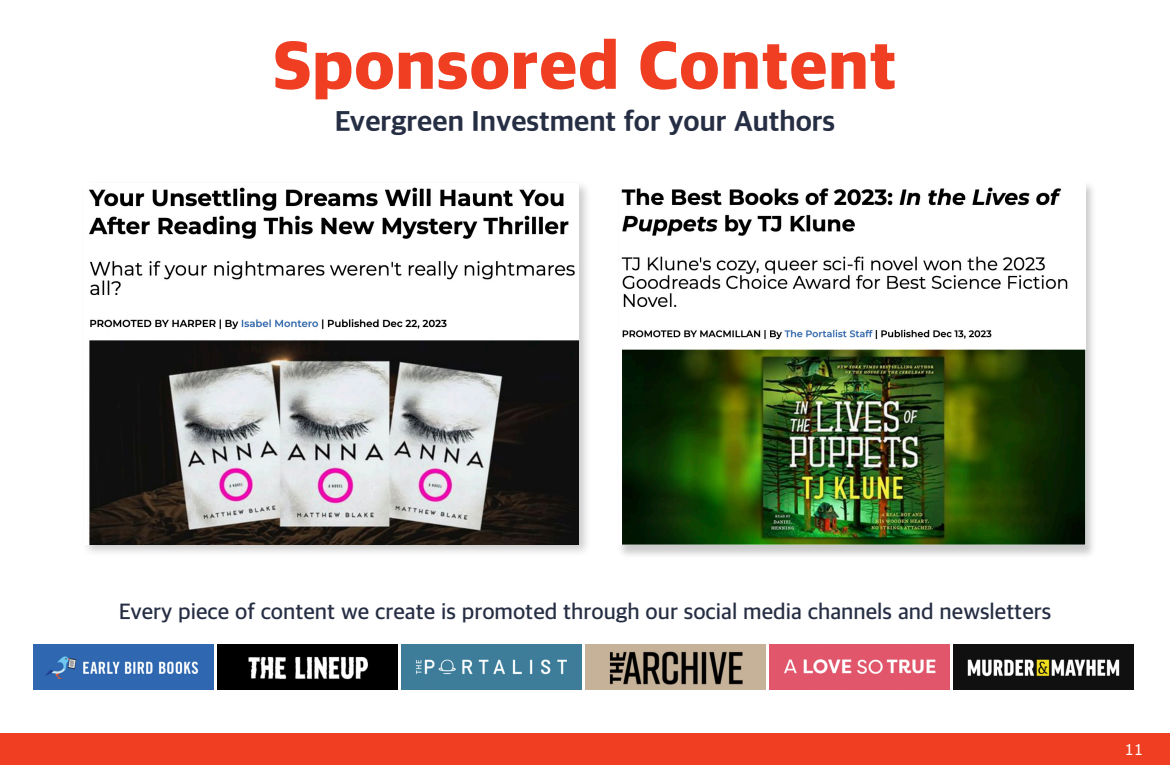
<style>
.page{position:relative;width:1170px;height:765px;background:#fff}
.page>*{position:absolute;margin:0;border:0;box-sizing:border-box;transform-origin:0 0}
.t1{font:800 70px "Apple SD Gothic Neo";color:#ef3e22}
.t2{font:800 28.75px "Apple SD Gothic Neo";color:#262e44}
.t3{font:600 22.5px "Apple SD Gothic Neo";color:#262e44}
.t4{font:15px "Verdana";color:#fff}
</style>
<div class="page">
<div style="left:0;top:733px;width:1170px;height:32px;background:#ef3e22"></div>
<img style="left:34px;top:644px;width:180px;height:46px">
<img style="left:954px;top:644px;width:180px;height:46px">
<img style="left:402px;top:644px;width:180px;height:46px">
<img style="left:770px;top:644px;width:180px;height:46px">
<img style="left:240px;top:644px;width:158px;height:46px">
<img style="left:602px;top:644px;width:164px;height:46px">
<div style="left:82px;top:180px;width:509px;height:377px;background:#231f20;opacity:.23"></div>
<img style="left:85px;top:183px;width:494px;height:361px">
<div style="left:617px;top:181px;width:480px;height:378px;background:#231f20;opacity:.23"></div>
<img style="left:619px;top:181px;width:466px;height:363px">
<img style="left:218px;top:644px;width:22px;height:46px">
<p class="t1" style="left:273px;top:14px;width:625px">Sponsored Content</p>
<p class="t2" style="left:335px;top:100px;width:502px">Evergreen Investment for your Authors</p>
<p class="t3" style="left:119px;top:596px;width:934px">Every piece of content we create is promoted through our social media channels and newsletters</p>
<p class="t4" style="left:1124px;top:740px;width:21px">11</p>
</div>
